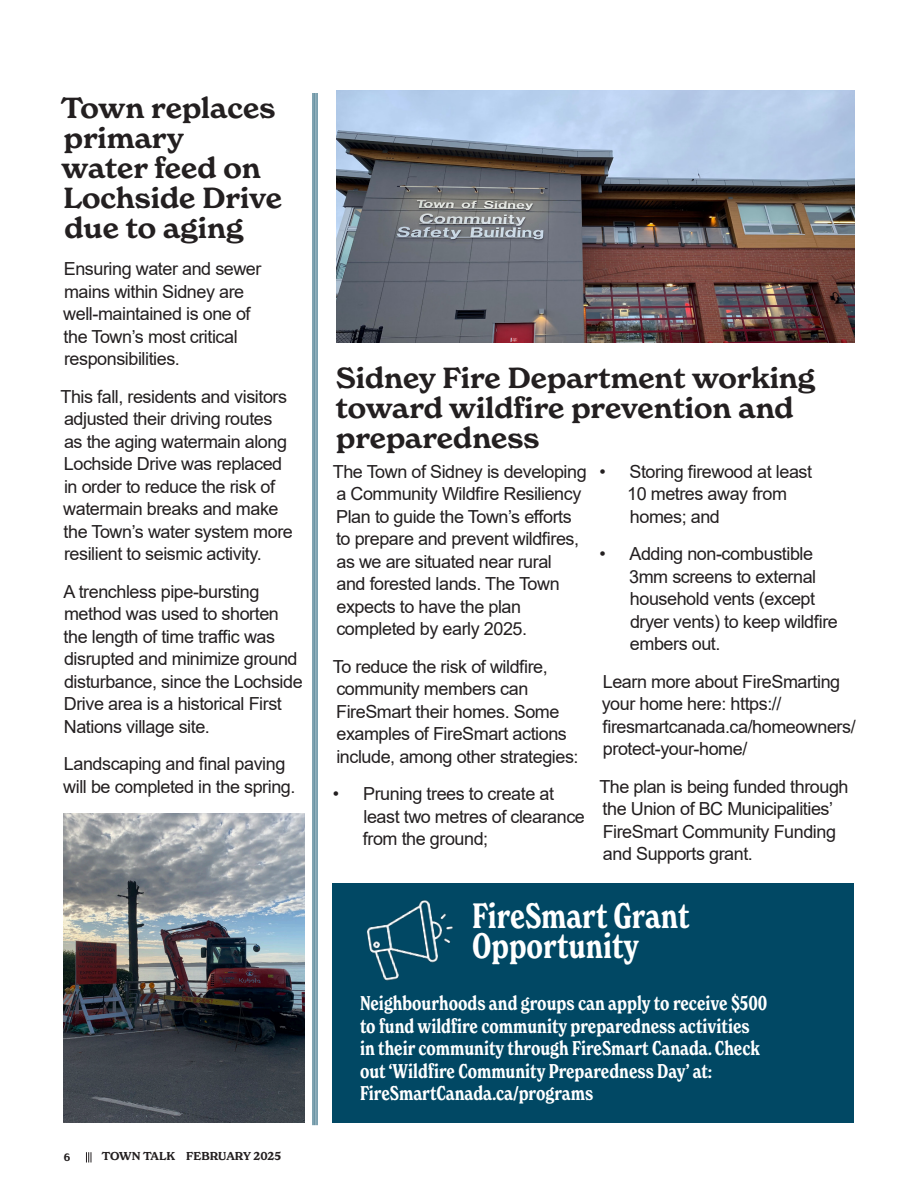
<style>
.page{position:relative;width:918px;height:1188px;background:#fff}
.page>*{position:absolute;margin:0;border:0;box-sizing:border-box;transform-origin:0 0}
.Headline_Text_-__Lef{font:600 condensed 34.5px/30px "New Spirit";color:#fff}
.Headline_Text_-__Lef-2{font:600 28.5px/30px "New Spirit";color:#231f20}
.Body_Text{font:600 condensed 19.5px/22.5px "New Spirit";color:#fff}
.Body_Text-2{font:18px/22.5px "Arial";letter-spacing:-.025em;color:#231f20}
.t1{font:600 11.25px "New Spirit";letter-spacing:-.005em;color:#231f20}
.t2{font:600 10.5px "New Spirit";color:#231f20}
</style>
<div class="page">
<svg style="left:86px;top:1152px;width:6px;height:10px"></svg>
<hr style="left:313px;top:93px;width:1px;height:1032px;background:#014864">
<hr style="left:315px;top:93px;width:1px;height:1032px;background:#014864">
<hr style="left:317px;top:93px;width:1px;height:1032px;background:#014864">
<img style="left:336px;top:91px;width:518px;height:252px">
<img style="left:64px;top:814px;width:240px;height:309px">
<div style="left:332px;top:883px;width:522px;height:240px;background:#014864"></div>
<img style="left:367px;top:900px;width:86px;height:81px">
<p class="Headline_Text_-__Lef-2" style="left:61px;top:93px;width:222px">Town replaces primary<br>water feed on<br>Lochside Drive due to aging</p>
<p class="Body_Text-2" style="left:63px;top:258px;width:200px">Ensuring water and sewer mains within Sidney are well-maintained is one of the Town’s most critical responsibilities.</p>
<p class="Body_Text-2" style="left:60px;top:385px;width:234px">This fall, residents and visitors adjusted their driving routes<br>as the aging watermain along<br>Lochside Drive was replaced in order to reduce the risk of watermain breaks and make the Town’s water system more resilient to seismic activity.</p>
<p class="Body_Text-2" style="left:64px;top:580px;width:241px">A trenchless pipe-bursting method was used to shorten the length of time traffic was disrupted and minimize ground disturbance, since the Lochside<br>Drive area is a historical First<br>Nations village site.</p>
<p class="Body_Text-2" style="left:63px;top:753px;width:234px">Landscaping and final paving will be completed in the spring.</p>
<p class="t2" style="left:64px;top:1151px;width:8px">6</p>
<p class="t1" style="left:102px;top:1149px;width:181px">TOWN TALK FEBRUARY 2025</p>
<p class="Headline_Text_-__Lef-2" style="left:336px;top:363px;width:481px">Sidney Fire Department working toward wildfire prevention and preparedness</p>
<p class="Body_Text-2" style="left:333px;top:460px;width:255px">The Town of Sidney is developing a Community Wildfire Resiliency<br>Plan to guide the Town’s efforts to prepare and prevent wildfires, as we are situated near rural<br>and forested lands. The Town expects to have the plan completed by early 2025.</p>
<p class="Body_Text-2" style="left:333px;top:655px;width:247px">To reduce the risk of wildfire, community members can<br>FireSmart their homes. Some examples of FireSmart actions include, among other strategies:</p>
<p class="Body_Text-2" style="left:363px;top:783px;width:223px;text-indent:-30px">• Pruning trees to create at least two metres of clearance from the ground;</p>
<p class="Body_Text-2" style="left:627px;top:460px;width:187px;text-indent:-28px">• Storing firewood at least<br>10 metres away from homes; and</p>
<p class="Body_Text-2" style="left:629px;top:543px;width:210px;text-indent:-30px">• Adding non-combustible<br>3mm screens to external household vents (except dryer vents) to keep wildfire embers out.</p>
<p class="Body_Text-2" style="left:602px;top:670px;width:255px">Learn more about FireSmarting your home here: https:// firesmartcanada.ca/homeowners/ protect-your-home/</p>
<p class="Body_Text-2" style="left:599px;top:775px;width:251px">The plan is being funded through the Union of BC Municipalities’<br>FireSmart Community Funding and Supports grant.</p>
<p class="Headline_Text_-__Lef" style="left:472px;top:900px;width:219px">FireSmart Grant<br>Opportunity</p>
<p class="Body_Text" style="left:360px;top:992px;width:409px">Neighbourhoods and groups can apply to receive $500 to fund wildfire community preparedness activities in their community through FireSmart Canada. Check out ‘Wildfire Community Preparedness Day’ at:<br>FireSmartCanada.ca/programs</p>
</div>
